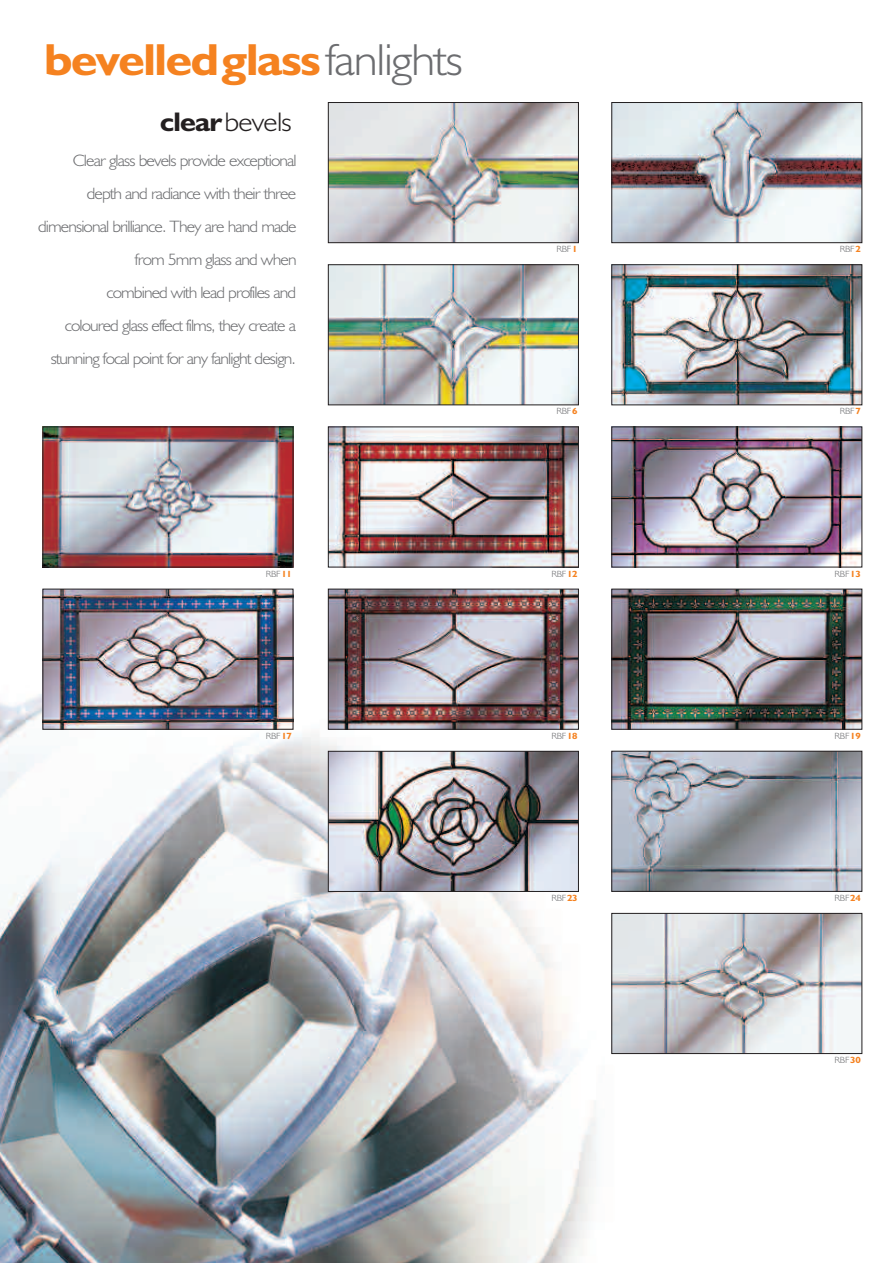
<style>
.page{position:relative;width:893px;height:1263px;background:#fff}
.page>*{position:absolute;margin:0;border:0;box-sizing:border-box;transform-origin:0 0}
.t1{font:700 45px "Humanist 521 BT";letter-spacing:-.025em;color:#f58220;scale:1.1 1}
.t2{font:300 27px "Humanist 521 BT";letter-spacing:-.025em;color:#231f20;scale:1.1 1}
.t3{font:300 16.5px/33px "Humanist 521 BT";letter-spacing:-.05em;color:#6c6d70;text-align:right;scale:1.07 1}
.t4{font:300 9px "Humanist 521 BT";letter-spacing:-.025em;color:#6c6d70;scale:1.1 1}
.s1{font-weight:300;color:#6c6d70}
.s2{font-weight:700}
.s3{font-weight:700;color:#f58220}
</style>
<div class="page">
<img style="left:0;top:495px;width:766px;height:768px">
<img style="left:613px;top:915px;width:247px;height:137px">
<div style="left:611px;top:913px;width:251px;height:141px;border:1px solid #231f20"></div>
<img style="left:613px;top:753px;width:247px;height:137px">
<div style="left:611px;top:751px;width:251px;height:141px;border:1px solid #231f20"></div>
<img style="left:330px;top:104px;width:247px;height:137px">
<div style="left:328px;top:102px;width:251px;height:141px;border:1px solid #231f20"></div>
<img style="left:613px;top:104px;width:247px;height:137px">
<div style="left:611px;top:102px;width:251px;height:141px;border:1px solid #231f20"></div>
<img style="left:330px;top:266px;width:247px;height:137px">
<div style="left:328px;top:264px;width:251px;height:141px;border:1px solid #231f20"></div>
<img style="left:613px;top:266px;width:247px;height:137px">
<div style="left:611px;top:264px;width:251px;height:141px;border:1px solid #231f20"></div>
<img style="left:330px;top:591px;width:247px;height:137px">
<div style="left:328px;top:589px;width:251px;height:141px;border:1px solid #231f20"></div>
<img style="left:613px;top:591px;width:247px;height:137px">
<div style="left:611px;top:589px;width:251px;height:141px;border:1px solid #231f20"></div>
<img style="left:330px;top:753px;width:247px;height:137px">
<div style="left:328px;top:751px;width:251px;height:141px;border:1px solid #231f20"></div>
<img style="left:45px;top:591px;width:246px;height:137px">
<div style="left:43px;top:589px;width:250px;height:141px;border:1px solid #231f20"></div>
<img style="left:45px;top:428px;width:246px;height:137px">
<div style="left:43px;top:426px;width:250px;height:141px;border:1px solid #231f20"></div>
<img style="left:330px;top:428px;width:247px;height:137px">
<div style="left:328px;top:426px;width:251px;height:141px;border:1px solid #231f20"></div>
<img style="left:613px;top:428px;width:247px;height:137px">
<div style="left:611px;top:426px;width:251px;height:141px;border:1px solid #231f20"></div>
<h1 class="t1" style="left:44px;top:44px;width:382px">bevelledglass<span class="s1">fanlights</span></h1>
<h2 class="t2" style="left:160px;top:112px;width:121px"><span class="s2">clear</span>bevels</h2>
<p class="t3" style="left:38px;top:146px;width:243px">Clear glass bevels provide exceptional depth and radiance with their three dimensional brilliance. They are hand made from 5mm glass and when<br>combined with lead profiles and<br>coloured glass effect films, they create a stunning focal point for any fanlight design.</p>
<p class="t4" style="left:556px;top:246px;width:21px">RBF<span class="s3">1</span></p>
<p class="t4" style="left:840px;top:246px;width:21px">RBF<span class="s3">2</span></p>
<p class="t4" style="left:556px;top:408px;width:21px">RBF<span class="s3">6</span></p>
<p class="t4" style="left:840px;top:408px;width:21px">RBF<span class="s3">7</span></p>
<p class="t4" style="left:266px;top:570px;width:25px">RBF<span class="s3">11</span></p>
<p class="t4" style="left:551px;top:570px;width:25px">RBF<span class="s3">12</span></p>
<p class="t4" style="left:835px;top:570px;width:25px">RBF<span class="s3">13</span></p>
<p class="t4" style="left:266px;top:732px;width:25px">RBF<span class="s3">17</span></p>
<p class="t4" style="left:551px;top:732px;width:25px">RBF<span class="s3">18</span></p>
<p class="t4" style="left:835px;top:732px;width:25px">RBF<span class="s3">19</span></p>
<p class="t4" style="left:551px;top:895px;width:25px">RBF<span class="s3">23</span></p>
<p class="t4" style="left:835px;top:895px;width:25px">RBF<span class="s3">24</span></p>
<p class="t4" style="left:835px;top:1057px;width:25px">RBF<span class="s3">30</span></p>
</div>
